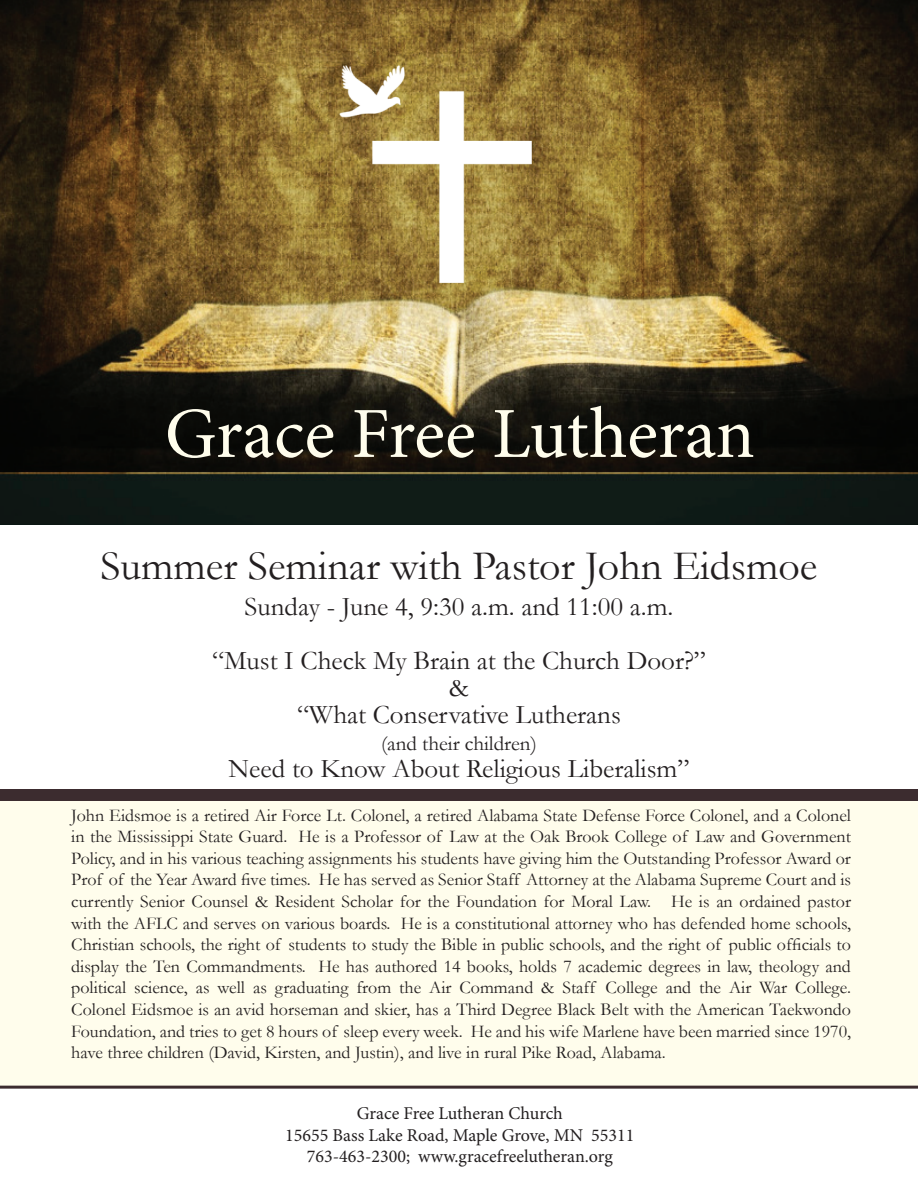
<style>
.page{position:relative;width:918px;height:1188px;background:#fff}
.page>*{position:absolute;margin:0;border:0;box-sizing:border-box;transform-origin:0 0}
.t1{font:72px "Minion Pro";color:#fffdec}
.t2{font:42px "Garamond";color:#231f20}
.t3{font:27px/54px "Garamond";color:#231f20;text-align:center}
.t4{font:21px "Garamond";color:#231f20}
.t5{font:18px/21.6px "Garamond";color:#231f20;text-align:justify}
.t6{font:18px/21.6px "Minion Pro";color:#231f20;text-align:center}
</style>
<div class="page">
<img style="left:0;top:0;width:918px;height:525px">
<img style="left:315px;top:54px;width:262px;height:244px">
<div style="left:0;top:801px;width:918px;height:288px;background:#fffdec"></div>
<div style="left:0;top:789px;width:918px;height:12px;background:#3c2c2f"></div>
<h1 class="t1" style="left:165px;top:386px;width:592px">Grace Free Lutheran</h1>
<h2 class="t2" style="left:100px;top:537px;width:719px">Summer Seminar with Pastor John Eidsmoe</h2>
<h3 class="t3" style="left:212px;top:578px;width:495px">Sunday - June 4, 9:30 a.m. and 11:00 a.m. “Must I Check My Brain at the Church Door?”</h3>
<h3 class="t3" style="left:297px;top:673px;width:325px;line-height:27px">&amp;<br>“What Conservative Lutherans</h3>
<p class="t4" style="left:381px;top:729px;width:157px">(and their children)</p>
<h3 class="t3" style="left:228px;top:740px;width:463px">Need to Know About Religious Liberalism”</h3>
<p class="t5" style="left:71px;top:804px;width:781px">John Eidsmoe is a retired Air Force Lt. Colonel, a retired Alabama State Defense Force Colonel, and a Colonel in the Mississippi State Guard. He is a Professor of Law at the Oak Brook College of Law and Government Policy, and in his various teaching assignments his students have giving him the Outstanding Professor Award or Prof of the Year Award five times. He has served as Senior Staff Attorney at the Alabama Supreme Court and is currently Senior Counsel &amp; Resident Scholar for the Foundation for Moral Law. He is an ordained pastor with the AFLC and serves on various boards. He is a constitutional attorney who has defended home schools, Christian schools, the right of students to study the Bible in public schools, and the right of public officials to display the Ten Commandments. He has authored 14 books, holds 7 academic degrees in law, theology and political science, as well as graduating from the Air Command &amp; Staff College and the Air War College.<br>Colonel Eidsmoe is an avid horseman and skier, has a Third Degree Black Belt with the American Taekwondo Foundation, and tries to get 8 hours of sleep every week. He and his wife Marlene have been married since 1970, have three children (David, Kirsten, and Justin), and live in rural Pike Road, Alabama.</p>
<p class="t6" style="left:285px;top:1103px;width:351px">Grace Free Lutheran Church<br>15655 Bass Lake Road, Maple Grove, MN 55311<br>763-463-2300; www.gracefreelutheran.org</p>
</div>
